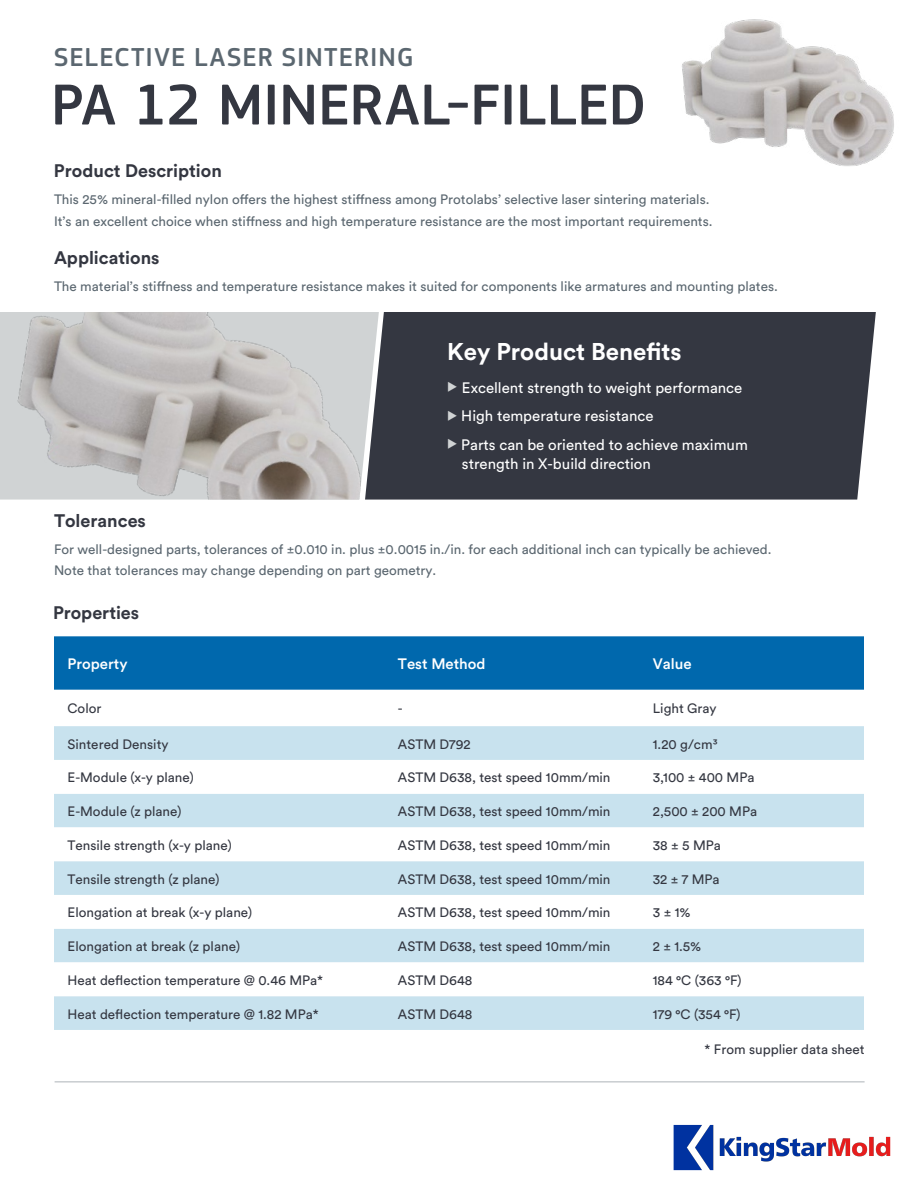
<style>
.page{position:relative;width:918px;height:1188px;background:#fff}
.page>*{position:absolute;margin:0;border:0;box-sizing:border-box;transform-origin:0 0}
.t1{font:500 60px "PF Square Sans Pro";letter-spacing:-.005em;color:#343741}
.t2{font:500 27px "PF Square Sans Pro";letter-spacing:.035em;color:#5b6770}
.t3{font:700 24px "Circular Std";color:#fff}
.t4{font:700 18px "Circular Std";color:#343741}
.t5{font:15px/19.5px "Circular Std";color:#fff}
.t6{font:500 15px "Circular Std";color:#fff}
.t7{font:13.5px "Circular Std";color:#343741}
.t8{font:13.5px/21.6px "Circular Std";color:#5b6770}
.s1{color:#d0d3d4}
</style>
<div class="page">
<div style="left:54px;top:636px;width:810px;height:54px;background:#0068ad"></div>
<div style="left:54px;top:726px;width:810px;height:304px;background:#c8e2ee"></div>
<svg style="left:54px;top:760px;width:810px;height:236px"></svg>
<div style="left:379px;top:312px;width:497px;height:188px;background:#343741"></div>
<img style="left:0;top:312px;width:379px;height:188px">
<hr style="left:55px;top:1082px;width:810px;height:1px;background:#adb3b8">
<img style="left:682px;top:19px;width:212px;height:147px">
<img style="left:673px;top:1124px;width:218px;height:47px">
<h2 class="t2" style="left:54px;top:41px;width:361px">SELECTIVE LASER SINTERING</h2>
<h1 class="t1" style="left:51px;top:70px;width:597px">PA 12 MINERAL-FILLED</h1>
<h3 class="t4" style="left:54px;top:159px;width:169px">Product Description</h3>
<p class="t8" style="left:54px;top:188px;width:660px">This 25% mineral-filled nylon offers the highest stiffness among Protolabs’ selective laser sintering materials.<br>It’s an excellent choice when stiffness and high temperature resistance are the most important requirements.</p>
<h3 class="t4" style="left:54px;top:246px;width:107px">Applications</h3>
<p class="t8" style="left:54px;top:275px;width:725px">The material’s stiffness and temperature resistance makes it suited for components like armatures and mounting plates.</p>
<h3 class="t3" style="left:447px;top:336px;width:236px">Key Product Benefits</h3>
<p class="t5" style="left:447px;top:378px;width:297px"><span class="s1">◆</span> Excellent strength to weight performance</p>
<p class="t5" style="left:447px;top:406px;width:208px"><span class="s1">◆</span> High temperature resistance</p>
<p class="t5" style="left:462px;top:435px;width:287px;text-indent:-15px"><span class="s1">◆</span> Parts can be oriented to achieve maximum strength in X-build direction</p>
<h3 class="t4" style="left:54px;top:509px;width:93px">Tolerances</h3>
<p class="t8" style="left:54px;top:538px;width:719px;line-height:21px">For well-designed parts, tolerances of ±0.010 in. plus ±0.0015 in./in. for each additional inch can typically be achieved.<br>Note that tolerances may change depending on part geometry.</p>
<h3 class="t4" style="left:53px;top:601px;width:88px">Properties</h3>
<p class="t6" style="left:68px;top:654px;width:62px">Property</p>
<p class="t6" style="left:398px;top:654px;width:89px">Test Method</p>
<p class="t6" style="left:653px;top:654px;width:40px">Value</p>
<p class="t7" style="left:68px;top:701px;width:35px">Color</p>
<p class="t7" style="left:398px;top:701px;width:6px">-</p>
<p class="t7" style="left:653px;top:701px;width:65px">Light Gray</p>
<p class="t7" style="left:68px;top:736px;width:103px">Sintered Density</p>
<p class="t7" style="left:398px;top:736px;width:74px">ASTM D792</p>
<p class="t7" style="left:653px;top:736px;width:67px">1.20 g/cm³</p>
<p class="t7" style="left:68px;top:769px;width:128px">E-Module (x-y plane)</p>
<p class="t7" style="left:398px;top:769px;width:214px">ASTM D638, test speed 10mm/min</p>
<p class="t7" style="left:653px;top:769px;width:103px">3,100 ± 400 MPa</p>
<p class="t7" style="left:68px;top:803px;width:116px">E-Module (z plane)</p>
<p class="t7" style="left:398px;top:803px;width:214px">ASTM D638, test speed 10mm/min</p>
<p class="t7" style="left:653px;top:803px;width:106px">2,500 ± 200 MPa</p>
<p class="t7" style="left:68px;top:837px;width:166px">Tensile strength (x-y plane)</p>
<p class="t7" style="left:398px;top:837px;width:214px">ASTM D638, test speed 10mm/min</p>
<p class="t7" style="left:653px;top:837px;width:70px">38 ± 5 MPa</p>
<p class="t7" style="left:68px;top:871px;width:154px">Tensile strength (z plane)</p>
<p class="t7" style="left:398px;top:871px;width:214px">ASTM D638, test speed 10mm/min</p>
<p class="t7" style="left:653px;top:871px;width:68px">32 ± 7 MPa</p>
<p class="t7" style="left:68px;top:904px;width:186px">Elongation at break (x-y plane)</p>
<p class="t7" style="left:398px;top:904px;width:214px">ASTM D638, test speed 10mm/min</p>
<p class="t7" style="left:653px;top:904px;width:39px">3 ± 1%</p>
<p class="t7" style="left:68px;top:938px;width:174px">Elongation at break (z plane)</p>
<p class="t7" style="left:398px;top:938px;width:214px">ASTM D638, test speed 10mm/min</p>
<p class="t7" style="left:653px;top:938px;width:50px">2 ± 1.5%</p>
<p class="t7" style="left:68px;top:972px;width:257px">Heat deflection temperature @ 0.46 MPa*</p>
<p class="t7" style="left:398px;top:972px;width:76px">ASTM D648</p>
<p class="t7" style="left:653px;top:972px;width:90px">184 °C (363 °F)</p>
<p class="t7" style="left:68px;top:1006px;width:253px">Heat deflection temperature @ 1.82 MPa*</p>
<p class="t7" style="left:398px;top:1006px;width:76px">ASTM D648</p>
<p class="t7" style="left:653px;top:1006px;width:89px">179 °C (354 °F)</p>
<p class="t7" style="left:705px;top:1041px;width:161px">* From supplier data sheet</p>
</div>
